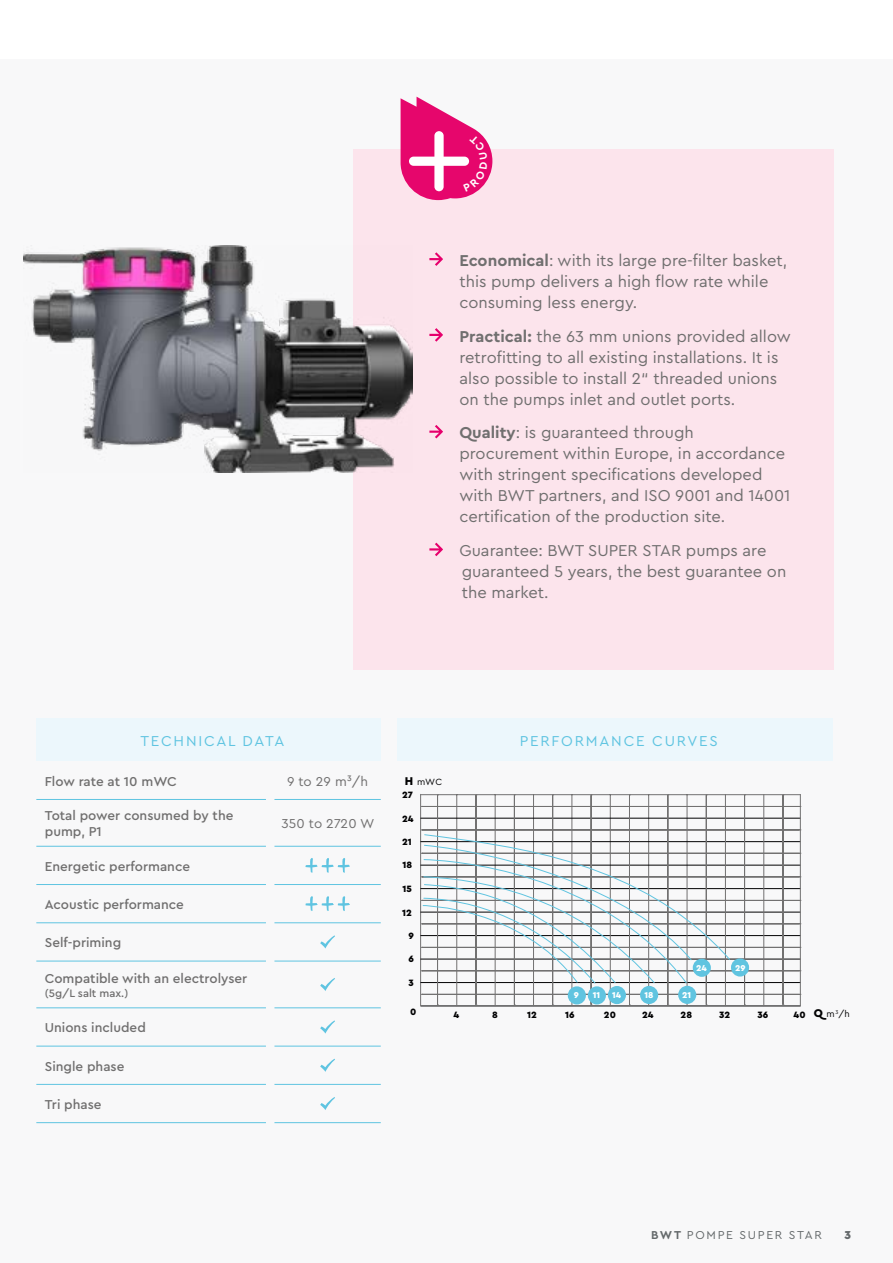
<style>
.page{position:relative;width:893px;height:1263px;background:#fff}
.page>*{position:absolute;margin:0;border:0;box-sizing:border-box;transform-origin:0 0}
.t1{font:16.5px/21px "Cera PRO";color:#706f6f}
.t2{font:15px "Cera PRO";letter-spacing:.12em;color:#5fc4e1}
.t3{font:500 13.5px/16.2px "Cera PRO";color:#706f6f}
.t4{font:13.5px "Cera PRO";letter-spacing:.01em;color:#706f6f}
.t5{font:12px "Cera PRO";letter-spacing:.14em;color:#676c6e}
.t6{font:900 12px "Cera PRO";color:#676c6e}
.t7{font:900 11.85px "Cera PRO";color:#020203}
.t8{font:500 11.25px "Cera PRO";color:#706f6f}
.t9{font:900 9.6px "Cera PRO";color:#020203}
.t10{font:9.45px "Cera PRO";color:#020203}
.t11{font:900 9px "Cera PRO";color:#fff}
.s1{font-weight:700}
.s2{font-weight:900;font-size:11.85px}
.s3{font-weight:400;font-size:9.45px}
</style>
<div class="page">
<div style="left:0;top:60px;width:893px;height:1203px;background:#f8f8f9"></div>
<div style="left:353px;top:149px;width:480px;height:521px;background:#fce4ec"></div>
<svg style="left:429px;top:252px;width:14px;height:14px"></svg>
<svg style="left:429px;top:328px;width:14px;height:14px"></svg>
<svg style="left:429px;top:425px;width:14px;height:13px"></svg>
<svg style="left:429px;top:543px;width:14px;height:13px"></svg>
<img style="left:24px;top:245px;width:388px;height:227px">
<div style="left:36px;top:719px;width:345px;height:42px;background:#ecf7fc"></div>
<hr style="left:36px;top:799px;width:230px;height:1px;background:#5fc4e1">
<hr style="left:36px;top:846px;width:230px;height:1px;background:#5fc4e1">
<hr style="left:36px;top:884px;width:230px;height:1px;background:#5fc4e1">
<hr style="left:36px;top:922px;width:230px;height:1px;background:#5fc4e1">
<hr style="left:36px;top:961px;width:230px;height:1px;background:#5fc4e1">
<hr style="left:36px;top:1007px;width:230px;height:1px;background:#5fc4e1">
<hr style="left:36px;top:1046px;width:230px;height:1px;background:#5fc4e1">
<hr style="left:36px;top:1084px;width:230px;height:1px;background:#5fc4e1">
<hr style="left:36px;top:1122px;width:230px;height:1px;background:#5fc4e1">
<hr style="left:274px;top:799px;width:107px;height:1px;background:#5fc4e1">
<hr style="left:274px;top:846px;width:107px;height:1px;background:#5fc4e1">
<hr style="left:274px;top:884px;width:107px;height:1px;background:#5fc4e1">
<hr style="left:274px;top:922px;width:107px;height:1px;background:#5fc4e1">
<hr style="left:274px;top:961px;width:107px;height:1px;background:#5fc4e1">
<hr style="left:274px;top:1007px;width:107px;height:1px;background:#5fc4e1">
<hr style="left:274px;top:1046px;width:107px;height:1px;background:#5fc4e1">
<hr style="left:274px;top:1084px;width:107px;height:1px;background:#5fc4e1">
<hr style="left:274px;top:1122px;width:107px;height:1px;background:#5fc4e1">
<svg style="left:305px;top:858px;width:45px;height:15px"></svg>
<svg style="left:305px;top:896px;width:45px;height:15px"></svg>
<svg style="left:320px;top:935px;width:15px;height:13px"></svg>
<svg style="left:320px;top:978px;width:15px;height:13px"></svg>
<svg style="left:320px;top:1020px;width:15px;height:13px"></svg>
<svg style="left:320px;top:1059px;width:15px;height:13px"></svg>
<svg style="left:320px;top:1097px;width:15px;height:13px"></svg>
<div style="left:398px;top:719px;width:435px;height:42px;background:#ecf7fc"></div>
<hr style="left:421px;top:1006px;width:379px;height:1px;background:#020203">
<hr style="left:420px;top:794px;width:1px;height:212px;background:#727171">
<hr style="left:421px;top:794px;width:379px;height:1px;background:#727171">
<hr style="left:800px;top:794px;width:1px;height:212px;background:#727171">
<svg style="left:421px;top:795px;width:380px;height:211px"></svg>
<svg style="left:422px;top:834px;width:309px;height:150px"></svg>
<div style="left:588px;top:986px;width:18px;height:18px;background:#60c4e0;border-radius:50%"></div>
<div style="left:608px;top:986px;width:18px;height:18px;background:#60c4e0;border-radius:50%"></div>
<div style="left:731px;top:958px;width:18px;height:18px;background:#60c4e0;border-radius:50%"></div>
<div style="left:693px;top:959px;width:18px;height:18px;background:#60c4e0;border-radius:50%"></div>
<div style="left:678px;top:986px;width:18px;height:18px;background:#60c4e0;border-radius:50%"></div>
<div style="left:640px;top:986px;width:18px;height:18px;background:#60c4e0;border-radius:50%"></div>
<div style="left:568px;top:986px;width:18px;height:18px;background:#60c4e0;border-radius:50%"></div>
<svg style="left:401px;top:97px;width:91px;height:103px"></svg>
<p class="t1" style="left:459px;top:249px;width:329px"><span class="s1">Economical</span>: with its large pre-filter basket, this pump delivers a high flow rate while consuming less energy.</p>
<p class="t1" style="left:459px;top:325px;width:333px"><span class="s1">Practical:</span> the 63 mm unions provided allow retrofitting to all existing installations. It is also possible to install 2“ threaded unions on the pumps inlet and outlet ports.</p>
<p class="t1" style="left:459px;top:422px;width:333px"><span class="s1">Quality</span>: is guaranteed through procurement within Europe, in accordance with stringent specifications developed with BWT partners, and ISO 9001 and 14001 certification of the production site.</p>
<p class="t1" style="left:459px;top:539px;width:328px">Guarantee: BWT SUPER STAR pumps are guaranteed 5 years, the best guarantee on the market.</p>
<p class="t2" style="left:140px;top:731px;width:145px">TECHNICAL DATA</p>
<p class="t3" style="left:45px;top:772px;width:134px">Flow rate at 10 mWC</p>
<p class="t4" style="left:287px;top:772px;width:83px">9 to 29 m³/h</p>
<p class="t3" style="left:45px;top:807px;width:190px">Total power consumed by the pump, P1</p>
<p class="t4" style="left:281px;top:815px;width:94px">350 to 2720 W</p>
<p class="t3" style="left:45px;top:858px;width:147px">Energetic performance</p>
<p class="t3" style="left:45px;top:896px;width:141px">Acoustic performance</p>
<p class="t3" style="left:45px;top:934px;width:78px">Self-priming</p>
<p class="t3" style="left:45px;top:970px;width:204px">Compatible with an electrolyser</p>
<p class="t8" style="left:45px;top:985px;width:85px">(5g/L salt max.)</p>
<p class="t3" style="left:45px;top:1019px;width:103px">Unions included</p>
<p class="t3" style="left:45px;top:1057px;width:81px">Single phase</p>
<p class="t3" style="left:45px;top:1096px;width:58px">Tri phase</p>
<p class="t10" style="left:405px;top:775px;width:39px"><span class="s2">H</span> mWC</p>
<p class="t9" style="left:402px;top:788px;width:12px">27</p>
<p class="t9" style="left:402px;top:812px;width:13px">24</p>
<p class="t9" style="left:402px;top:835px;width:11px">21</p>
<p class="t9" style="left:402px;top:859px;width:11px">18</p>
<p class="t9" style="left:402px;top:883px;width:11px">15</p>
<p class="t9" style="left:402px;top:906px;width:11px">12</p>
<p class="t9" style="left:408px;top:929px;width:7px">9</p>
<p class="t9" style="left:408px;top:953px;width:7px">6</p>
<p class="t9" style="left:408px;top:976px;width:7px">3</p>
<p class="t2" style="left:520px;top:731px;width:200px">PERFORMANCE CURVES</p>
<p class="t11" style="left:574px;top:989px;width:7px">9</p>
<p class="t11" style="left:593px;top:989px;width:9px">11</p>
<p class="t11" style="left:612px;top:989px;width:11px">14</p>
<p class="t11" style="left:696px;top:962px;width:12px">24</p>
<p class="t11" style="left:735px;top:962px;width:12px">29</p>
<p class="t11" style="left:645px;top:989px;width:11px">18</p>
<p class="t11" style="left:682px;top:989px;width:11px">21</p>
<p class="t9" style="left:410px;top:1006px;width:8px">0</p>
<p class="t9" style="left:453px;top:1008px;width:7px">4</p>
<p class="t9" style="left:492px;top:1008px;width:7px">8</p>
<p class="t9" style="left:527px;top:1008px;width:11px">12</p>
<p class="t9" style="left:565px;top:1008px;width:11px">16</p>
<p class="t9" style="left:604px;top:1008px;width:13px">20</p>
<p class="t9" style="left:642px;top:1008px;width:13px">24</p>
<p class="t9" style="left:681px;top:1008px;width:13px">28</p>
<p class="t9" style="left:719px;top:1008px;width:13px">32</p>
<p class="t9" style="left:794px;top:1008px;width:13px">40</p>
<p class="t10" style="left:838px;top:1007px;width:13px">/h</p>
<p class="t7" style="left:814px;top:1005px;width:26px">Q <span class="s3">m</span><sup>3</sup></p>
<p class="t9" style="left:757px;top:1008px;width:12px">36</p>
<p class="t5" style="left:651px;top:1227px;width:172px"><span class="s1">BWT</span> POMPE SUPER STAR</p>
<p class="t6" style="left:844px;top:1227px;width:8px">3</p>
</div>
